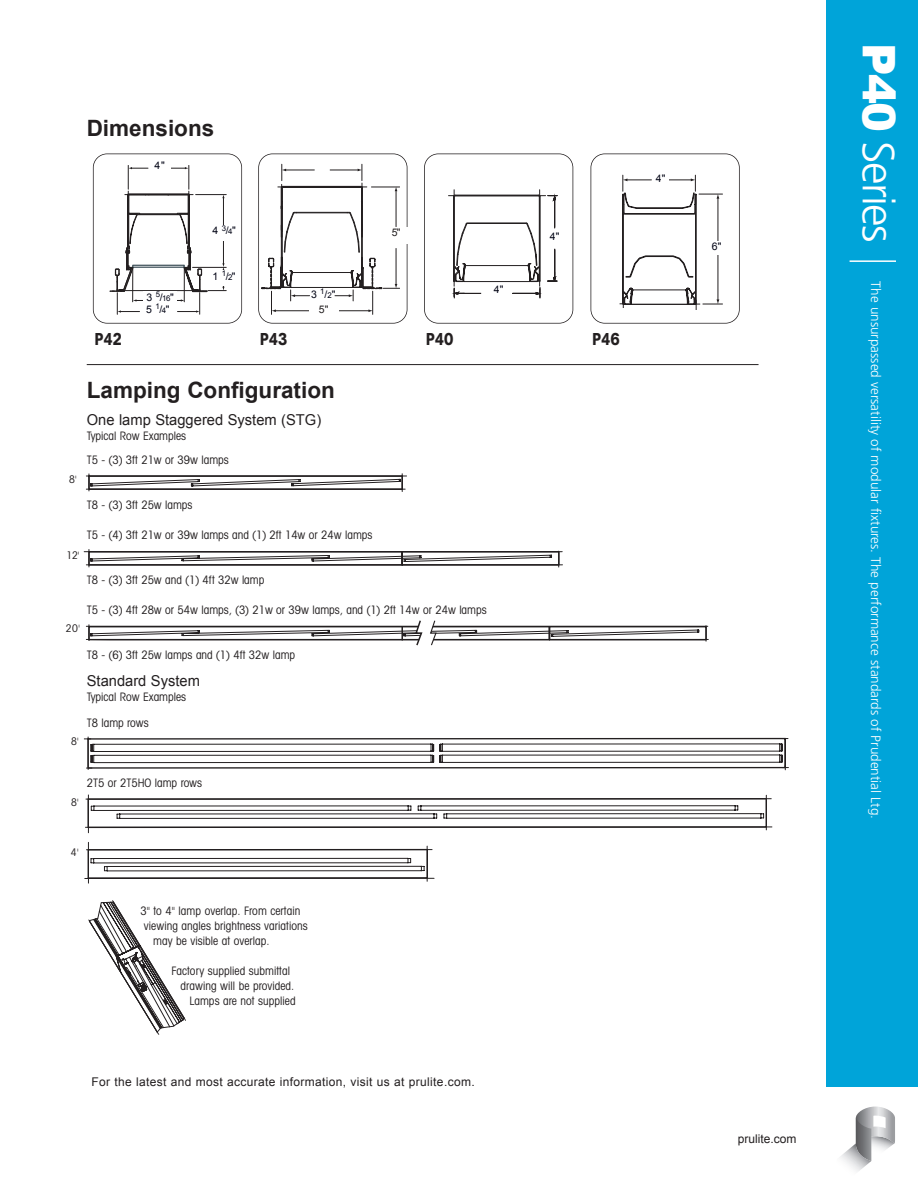
<style>
.page{position:relative;width:918px;height:1188px;background:#fff}
.page>*{position:absolute;margin:0;border:0;box-sizing:border-box;transform-origin:0 0}
.t1{font:300 45px "Frutiger";letter-spacing:-.04em;color:#fff}
.t2{font:700 22.5px "Arial";color:#231f20}
.t3{font:700 condensed 16.5px "Avant Garde IT Cby BT";color:#231f20}
.t4{font:15px "Arial";color:#231f20}
.t5{font:300 13.5px "Frutiger";color:#fff}
.t6{font:12px "Arial";letter-spacing:.03em;color:#231f20}
.t7{font:12px "Arial";color:#231f20}
.t8{font:condensed 11.7px "Avant Garde IT Cby BT";color:#231f20}
.t9{font:10.5px/12.5px "Arial";color:#000314}
.t10{font:condensed 10.5px "Avant Garde IT Cby BT";color:#231f20}
.t11{font:10.5px "Arial";color:#231f20}
.s1{font-size:7.8px}
.s2{font-family:"Arial";font-weight:900}
</style>
<div class="page">
<div style="left:93px;top:153px;width:149px;height:171px;border:2px solid #231f20;border-radius:14px"></div>
<div style="left:826px;top:0;width:92px;height:1090px;background:#00a4d9"></div>
<div style="left:809px;top:1087px;width:109px;height:101px;background:#fff"></div>
<svg style="left:840px;top:1107px;width:55px;height:65px"></svg>
<hr style="left:86px;top:489px;width:319px;height:1px;background:#231f20">
<hr style="left:86px;top:476px;width:321px;height:1px;background:#231f20">
<svg style="left:88px;top:474px;width:316px;height:18px"></svg>
<hr style="left:88px;top:842px;width:1px;height:41px;background:#231f20">
<hr style="left:88px;top:795px;width:1px;height:38px;background:#231f20">
<hr style="left:86px;top:798px;width:685px;height:1px;background:#231f20">
<hr style="left:85px;top:827px;width:687px;height:1px;background:#231f20">
<hr style="left:766px;top:795px;width:1px;height:35px;background:#231f20">
<hr style="left:86px;top:849px;width:346px;height:1px;background:#231f20">
<hr style="left:427px;top:846px;width:1px;height:35px;background:#231f20">
<hr style="left:84px;top:878px;width:350px;height:1px;background:#231f20">
<svg style="left:87px;top:848px;width:342px;height:31px"></svg>
<hr style="left:88px;top:849px;width:339px;height:1px;background:#231f20">
<svg style="left:87px;top:797px;width:681px;height:32px"></svg>
<hr style="left:88px;top:798px;width:678px;height:2px;background:#231f20">
<svg style="left:84px;top:737px;width:705px;height:33px"></svg>
<svg style="left:88px;top:900px;width:98px;height:135px"></svg>
<svg style="left:110px;top:165px;width:116px;height:149px"></svg>
<div style="left:210px;top:271px;width:28px;height:15px;background:#fff"></div>
<div style="left:144px;top:291px;width:33px;height:16px;background:#fff"></div>
<div style="left:144px;top:304px;width:28px;height:15px;background:#fff"></div>
<div style="left:211px;top:225px;width:26px;height:16px;background:#fff"></div>
<div style="left:149px;top:160px;width:22px;height:15px;background:#fff"></div>
<hr style="left:87px;top:364px;width:672px;height:1px;background:#231f20">
<div style="left:258px;top:153px;width:149px;height:171px;border:2px solid #231f20;border-radius:14px"></div>
<div style="left:424px;top:153px;width:149px;height:171px;border:2px solid #231f20;border-radius:14px"></div>
<div style="left:591px;top:153px;width:149px;height:171px;border:2px solid #231f20;border-radius:14px"></div>
<hr style="left:448px;top:195px;width:98px;height:1px;background:#231f20">
<hr style="left:539px;top:190px;width:1px;height:96px;background:#231f20">
<hr style="left:454px;top:190px;width:1px;height:96px;background:#231f20">
<hr style="left:453px;top:197px;width:1px;height:84px;background:#231f20">
<hr style="left:540px;top:197px;width:1px;height:84px;background:#231f20">
<hr style="left:455px;top:196px;width:84px;height:1px;background:#231f20">
<svg style="left:547px;top:249px;width:11px;height:33px"></svg>
<svg style="left:547px;top:195px;width:11px;height:33px"></svg>
<svg style="left:453px;top:222px;width:88px;height:76px"></svg>
<svg style="left:261px;top:164px;width:139px;height:150px"></svg>
<div style="left:309px;top:304px;width:29px;height:15px;background:#fff"></div>
<div style="left:384px;top:227px;width:25px;height:16px;background:#fff"></div>
<hr style="left:850px;top:260px;width:46px;height:2px;background:#fff">
<svg style="left:620px;top:175px;width:103px;height:135px"></svg>
<div style="left:709px;top:241px;width:16px;height:14px;background:#fff"></div>
<div style="left:653px;top:173px;width:16px;height:16px;background:#fff"></div>
<hr style="left:84px;top:551px;width:478px;height:1px;background:#231f20">
<hr style="left:86px;top:565px;width:476px;height:1px;background:#231f20">
<div style="left:401px;top:551px;width:159px;height:15px;border:2px solid #231f20"></div>
<svg style="left:88px;top:549px;width:464px;height:18px"></svg>
<hr style="left:431px;top:626px;width:277px;height:1px;background:#231f20">
<hr style="left:431px;top:639px;width:277px;height:1px;background:#231f20">
<div style="left:549px;top:626px;width:158px;height:14px;border:2px solid #231f20"></div>
<hr style="left:86px;top:626px;width:335px;height:1px;background:#231f20">
<hr style="left:86px;top:639px;width:335px;height:1px;background:#231f20">
<svg style="left:88px;top:620px;width:612px;height:25px"></svg>
<h2 class="t2" style="left:87px;top:116px;width:129px">Dimensions</h2>
<p class="t9" style="left:155px;top:159px;width:12px">4"</p>
<p class="t9" style="left:146px;top:291px;width:29px">3 <sup>5</sup>/<span class="s1">16</span>"<br>5 <sup>1</sup>/<span class="s1">4</span>"</p>
<p class="t9" style="left:212px;top:224px;width:25px">4 <sup>3</sup>/<span class="s1">4</span>"</p>
<p class="t9" style="left:212px;top:270px;width:25px">1 <sup>1</sup>/<span class="s1">2</span>"</p>
<p class="t9" style="left:311px;top:288px;width:26px">3 <sup>1</sup>/<span class="s1">2</span>"</p>
<p class="t11" style="left:319px;top:304px;width:11px">5"</p>
<p class="t11" style="left:392px;top:227px;width:10px">5"</p>
<p class="t9" style="left:494px;top:284px;width:11px">4"</p>
<p class="t9" style="left:550px;top:230px;width:11px">4"</p>
<h3 class="t3" style="left:94px;top:333px;width:29px">P42</h3>
<h3 class="t3" style="left:260px;top:333px;width:29px">P43</h3>
<h3 class="t3" style="left:426px;top:333px;width:29px">P40</h3>
<h3 class="t3" style="left:592px;top:333px;width:29px">P46</h3>
<h2 class="t2" style="left:87px;top:378px;width:250px">Lamping configuration</h2>
<p class="t4" style="left:87px;top:411px;width:236px">One lamp Staggered System (STG)</p>
<p class="t8" style="left:87px;top:431px;width:101px">Typical Row Examples</p>
<p class="t8" style="left:87px;top:456px;width:143px">T5 - (3) 3ft 21w or 39w lamps</p>
<p class="t8" style="left:87px;top:501px;width:107px">T8 - (3) 3ft 25w lamps</p>
<p class="t8" style="left:87px;top:531px;width:287px">T5 - (4) 3ft 21w or 39w lamps and (1) 2ft 14w or 24w lamps</p>
<p class="t8" style="left:87px;top:576px;width:179px">T8 - (3) 3ft 25w and (1) 4ft 32w lamp</p>
<p class="t8" style="left:87px;top:606px;width:401px">T5 - (3) 4ft 28w or 54w lamps, (3) 21w or 39w lamps, and (1) 2ft 14w or 24w lamps</p>
<p class="t8" style="left:87px;top:651px;width:210px">T8 - (6) 3ft 25w lamps and (1) 4ft 32w lamp</p>
<p class="t10" style="left:69px;top:475px;width:9px">8'</p>
<p class="t10" style="left:66px;top:552px;width:15px">12'</p>
<p class="t10" style="left:66px;top:625px;width:16px">20'</p>
<p class="t4" style="left:87px;top:673px;width:115px">Standard System</p>
<p class="t8" style="left:87px;top:693px;width:101px">Typical Row Examples</p>
<p class="t10" style="left:71px;top:737px;width:9px">8'</p>
<p class="t8" style="left:87px;top:718px;width:63px">T8 lamp rows</p>
<p class="t10" style="left:71px;top:799px;width:9px">8'</p>
<p class="t8" style="left:87px;top:778px;width:117px">2T5 or 2T5HO lamp rows</p>
<p class="t10" style="left:71px;top:849px;width:9px">4'</p>
<p class="t8" style="left:140px;top:907px;width:161px">3" to 4" lamp overlap. From certain</p>
<p class="t8" style="left:144px;top:922px;width:165px">viewing angles brightness variations</p>
<p class="t8" style="left:153px;top:937px;width:118px">may be visible at overlap.</p>
<p class="t8" style="left:171px;top:967px;width:120px">Factory supplied submittal</p>
<p class="t8" style="left:180px;top:982px;width:115px">drawing will be provided.</p>
<p class="t8" style="left:190px;top:997px;width:108px">Lamps are not supplied</p>
<p class="t6" style="left:92px;top:1075px;width:385px">For the latest and most accurate information, visit us at prulite.com.</p>
<p class="t9" style="left:656px;top:173px;width:11px">4"</p>
<p class="t9" style="left:712px;top:241px;width:11px">6"</p>
<p class="t7" style="left:738px;top:1132px;width:60px">prulite.com</p>
<h1 class="t1" style="left:896px;top:43px;width:201px;rotate:90deg"><span class="s2">P40</span> Series</h1>
<p class="t5" style="left:881px;top:281px;width:539px;rotate:90deg">The unsurpassed versatility of modular fixtures. The performance standards of Prudential Ltg.</p>
</div>
